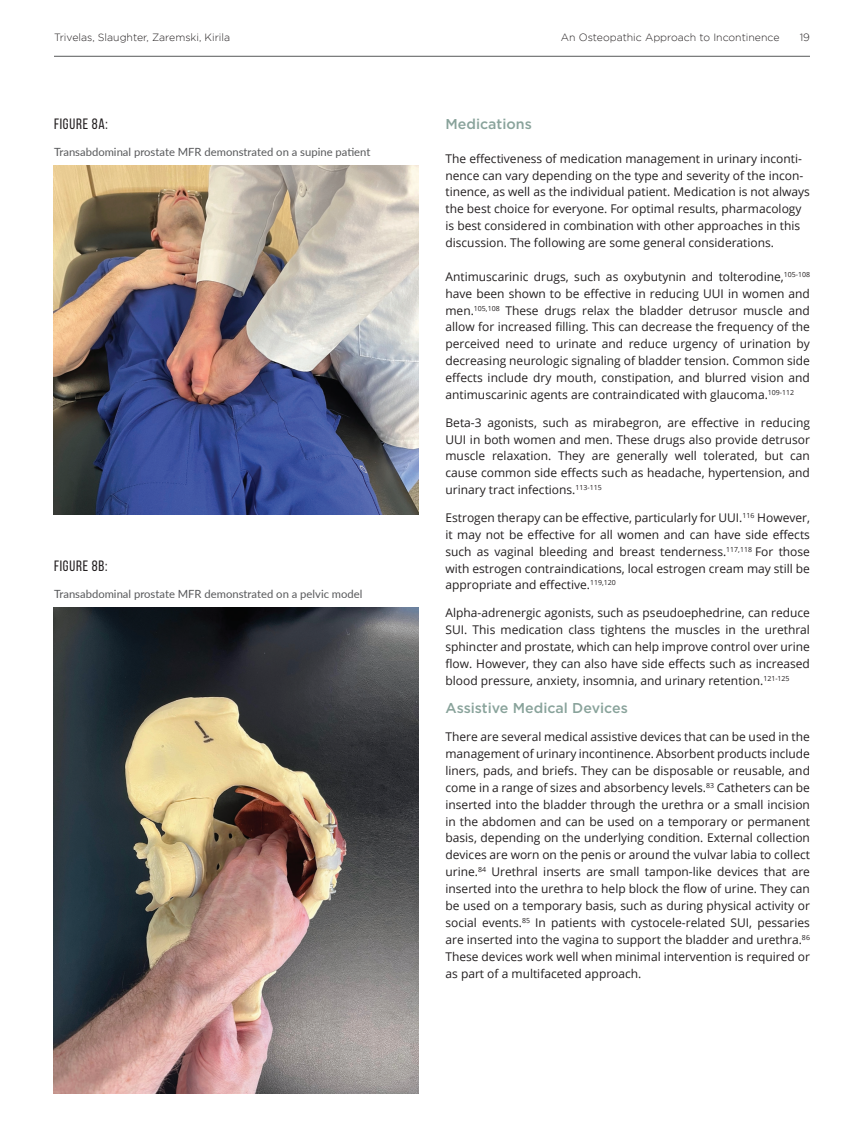
<style>
.page{position:relative;width:864px;height:1148px;background:#fff}
.page>*{position:absolute;margin:0;border:0;box-sizing:border-box;transform-origin:0 0}
.t1{font:15px "Bebas Neue";letter-spacing:.05em;color:#231f20}
.t2{font:500 14.25px "Gotham";color:#89a39b}
.t3{font:12px/16.8px "Open Sans";color:#231f20;text-align:justify}
.t4{font:11.25px "Lato";color:#57585a}
.t5{font:300 10.5px "Gotham";color:#231f20}
</style>
<div class="page">
<hr style="left:54px;top:56px;width:756px;height:1px;background:#57585a">
<img style="left:54px;top:165px;width:365px;height:349px">
<img style="left:54px;top:607px;width:364px;height:486px">
<p class="t5" style="left:54px;top:32px;width:178px">Trivelas, Slaughter, Zaremski, Kirila</p>
<p class="t5" style="left:561px;top:32px;width:220px">An Osteopathic Approach to Incontinence</p>
<p class="t5" style="left:800px;top:32px;width:12px">19</p>
<p class="t1" style="left:54px;top:115px;width:55px">FIGURE 8A:</p>
<p class="t4" style="left:54px;top:144px;width:318px">Transabdominal prostate MFR demonstrated on a supine patient</p>
<p class="t1" style="left:54px;top:557px;width:55px">FIGURE 8B:</p>
<p class="t4" style="left:54px;top:586px;width:310px">Transabdominal prostate MFR demonstrated on a pelvic model</p>
<p class="t2" style="left:446px;top:114px;width:88px">Medications</p>
<p class="t3" style="left:446px;top:150px;width:366px;text-align:left">The effectiveness of medication management in urinary inconti&shy;nence can vary depending on the type and severity of the incon&shy;tinence, as well as the individual patient. Medication is not always the best choice for everyone. For optimal results, pharmacology is best considered in combination with other approaches in this discussion. The following are some general considerations.</p>
<p class="t3" style="left:446px;top:268px;width:366px">Antimuscarinic drugs, such as oxybutynin and tolterodine,<sup>105-108 </sup>have been shown to be effective in reducing UUI in women and men.<sup>105,108</sup> These drugs relax the bladder detrusor muscle and allow for increased filling. This can decrease the frequency of the perceived need to urinate and reduce urgency of urination by decreasing neurologic signaling of bladder tension. Common side effects include dry mouth, constipation, and blurred vision and antimuscarinic agents are contraindicated with glaucoma.<sup>109-112</sup></p>
<p class="t3" style="left:446px;top:413px;width:366px">Beta-3 agonists, such as mirabegron, are effective in reducing UUI in both women and men. These drugs also provide detrusor muscle relaxation. They are generally well tolerated, but can cause common side effects such as headache, hypertension, and urinary tract infections.<sup>113-115</sup></p>
<p class="t3" style="left:445px;top:509px;width:366px">Estrogen therapy can be effective, particularly for UUI.<sup>116</sup> However, it may not be effective for all women and can have side effects such as vaginal bleeding and breast tenderness.<sup>117,118</sup> For those with estrogen contraindications, local estrogen cream may still be appropriate and effective.<sup>119,120</sup></p>
<p class="t3" style="left:445px;top:604px;width:366px">Alpha-adrenergic agonists, such as pseudoephedrine, can reduce SUI. This medication class tightens the muscles in the urethral sphincter and prostate, which can help improve control over urine flow. However, they can also have side effects such as increased blood pressure, anxiety, insomnia, and urinary retention.<sup>121-125</sup></p>
<p class="t2" style="left:446px;top:699px;width:184px">Assistive Medical Devices</p>
<p class="t3" style="left:445px;top:728px;width:366px">There are several medical assistive devices that can be used in the management of urinary incontinence. Absorbent products include liners, pads, and briefs. They can be disposable or reusable, and come in a range of sizes and absorbency levels.<sup>83</sup> Catheters can be inserted into the bladder through the urethra or a small incision in the abdomen and can be used on a temporary or permanent basis, depending on the underlying condition. External collection devices are worn on the penis or around the vulvar labia to collect urine.<sup>84</sup> Urethral inserts are small tampon-like devices that are inserted into the urethra to help block the flow of urine. They can be used on a temporary basis, such as during physical activity or social events.<sup>85</sup> In patients with cystocele-related SUI, pessaries are inserted into the vagina to support the bladder and urethra.<sup>86<br></sup>These devices work well when minimal intervention is required or as part of a multifaceted approach.</p>
</div>
